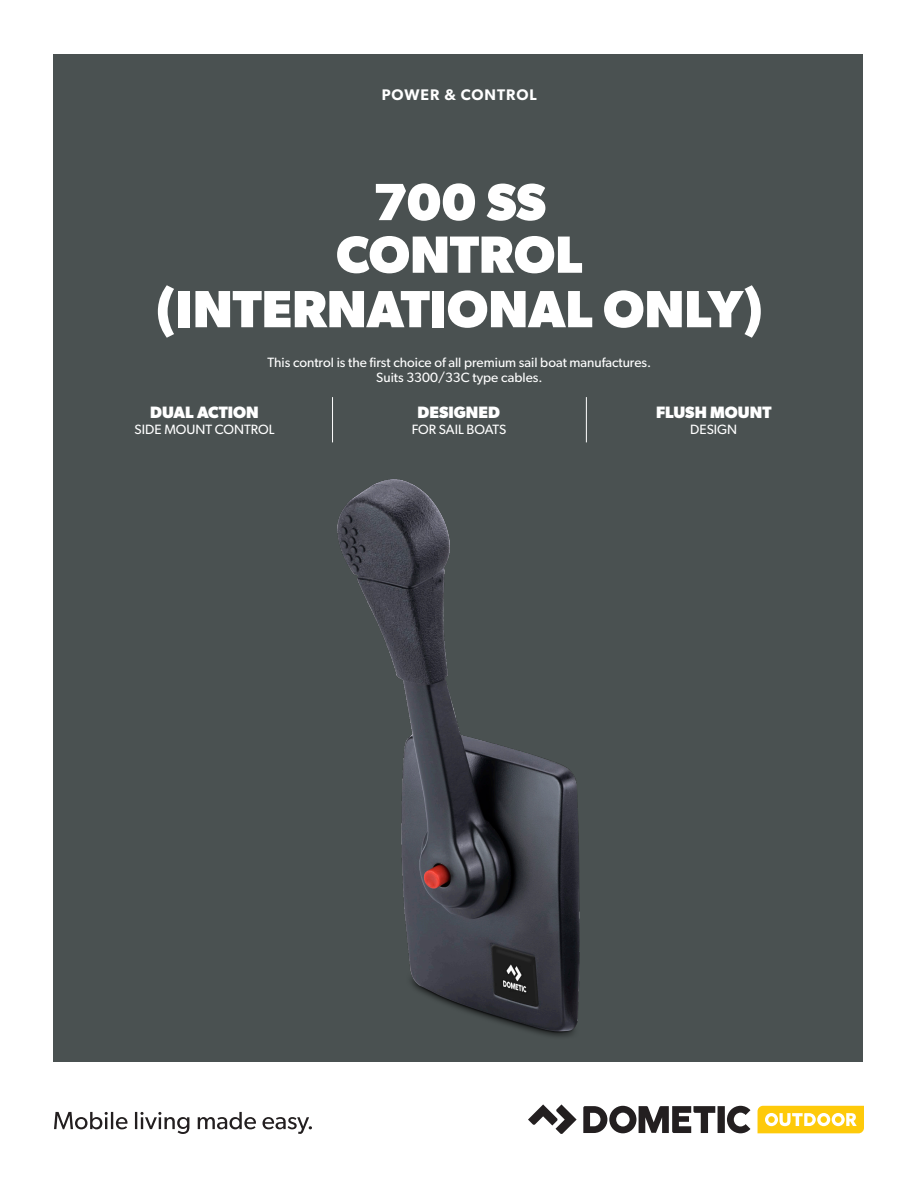
<style>
.page{position:relative;width:918px;height:1188px;background:#fff}
.page>*{position:absolute;margin:0;border:0;box-sizing:border-box;transform-origin:0 0}
.t1{font:700 52.5px "Gibson";color:#fff}
.t2{font:700 16.5px "Gibson";color:#fff}
.t3{font:600 15.3px "Gibson";letter-spacing:.065em;color:#fff}
.t4{font:13.5px "Gibson";color:#fff}
</style>
<div class="page">
<svg style="left:54px;top:1112px;width:258px;height:22px"></svg>
<svg style="left:528px;top:1104px;width:49px;height:30px"></svg>
<svg style="left:583px;top:1106px;width:167px;height:27px"></svg>
<svg style="left:758px;top:1106px;width:106px;height:27px"></svg>
<div style="left:53px;top:54px;width:810px;height:1008px;background:#4a5151"></div>
<hr style="left:332px;top:397px;width:1px;height:45px;background:#fff">
<hr style="left:586px;top:397px;width:1px;height:45px;background:#fff">
<img style="left:337px;top:479px;width:243px;height:558px">
<p class="t3" style="left:382px;top:85px;width:156px">POWER &amp; CONTROL</p>
<p class="t1" style="left:373px;top:171px;width:175px">700 SS</p>
<p class="t1" style="left:336px;top:223px;width:248px">CONTROL</p>
<p class="t1" style="left:156px;top:278px;width:609px">(INTERNATIONAL ONLY)</p>
<p class="t4" style="left:267px;top:355px;width:385px">This control is the first choice of all premium sail boat manufactures.</p>
<p class="t4" style="left:376px;top:370px;width:168px">Suits 3300/33C type cables.</p>
<p class="t2" style="left:150px;top:403px;width:110px">DUAL ACTION</p>
<p class="t4" style="left:135px;top:422px;width:141px">SIDE MOUNT CONTROL</p>
<p class="t2" style="left:656px;top:403px;width:117px">FLUSH MOUNT</p>
<p class="t4" style="left:690px;top:422px;width:48px">DESIGN</p>
<p class="t2" style="left:418px;top:403px;width:84px">DESIGNED</p>
<p class="t4" style="left:412px;top:422px;width:96px">FOR SAIL BOATS</p>
</div>
